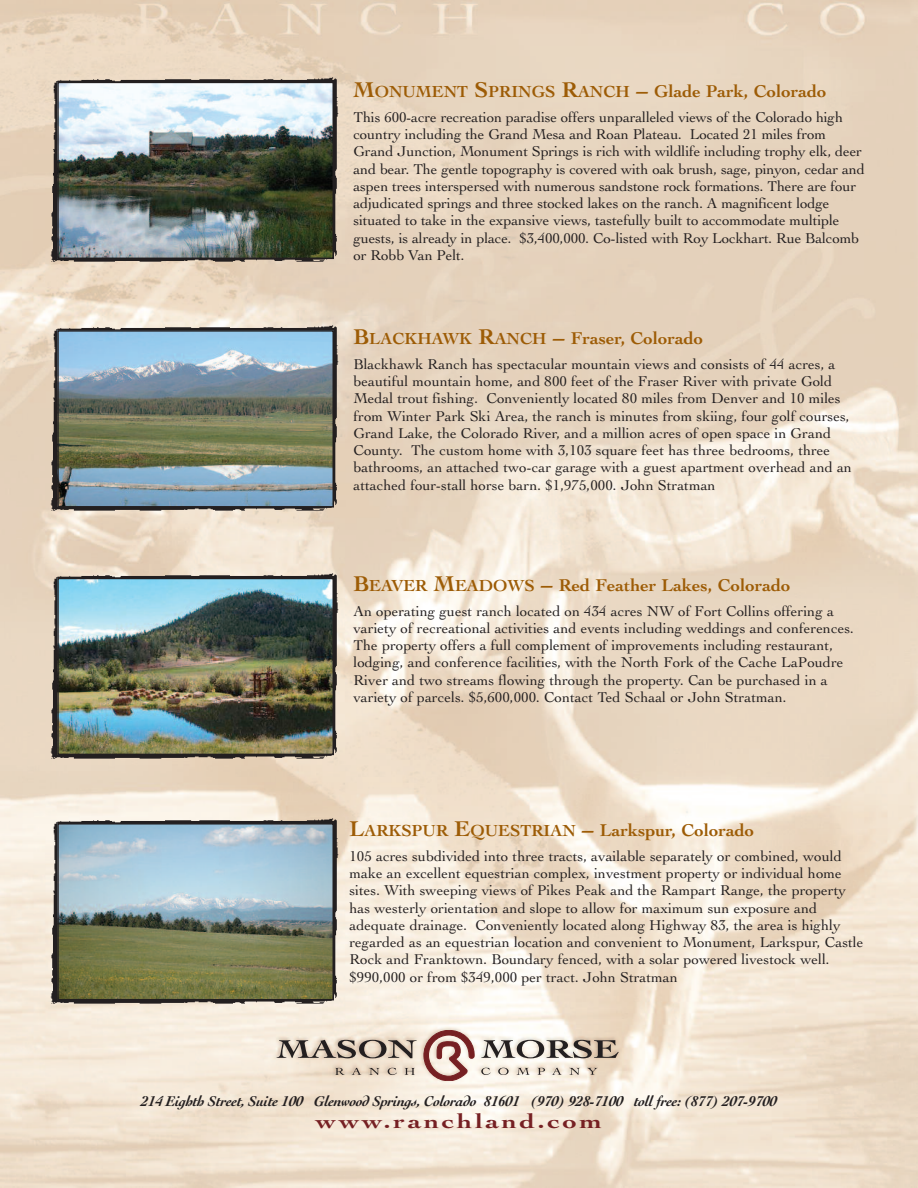
<style>
.page{position:relative;width:918px;height:1188px;background:#fff}
.page>*{position:absolute;margin:0;border:0;box-sizing:border-box;transform-origin:0 0}
.t1{font:700 21px "Cochin";letter-spacing:.105em;color:#762023;scale:1.3 1}
.t2{font:700 18px "Cochin";color:#9d5c06}
.t3{font:15px/17.2px "Cochin";color:#231f20}
.t4{font:italic 700 15px "Cochin";letter-spacing:-.025em;color:#231f20}
.s1{font-size:22.5px}
.s2{font-size:16.8px}
</style>
<div class="page">
<img style="left:0;top:0;width:918px;height:1188px">
<img style="left:48px;top:74px;width:305px;height:196px">
<img style="left:60px;top:85px;width:271px;height:171px">
<div style="left:57px;top:82px;width:277px;height:177px;border:2px solid #231f20"></div>
<img style="left:48px;top:322px;width:305px;height:196px">
<img style="left:60px;top:333px;width:271px;height:172px">
<div style="left:57px;top:330px;width:277px;height:178px;border:2px solid #231f20"></div>
<img style="left:48px;top:570px;width:305px;height:196px">
<img style="left:60px;top:581px;width:271px;height:171px">
<div style="left:57px;top:578px;width:277px;height:177px;border:2px solid #231f20"></div>
<img style="left:48px;top:815px;width:305px;height:196px">
<img style="left:60px;top:826px;width:271px;height:171px">
<div style="left:57px;top:823px;width:277px;height:177px;border:2px solid #231f20"></div>
<svg style="left:369px;top:1068px;width:11px;height:7px"></svg>
<svg style="left:388px;top:1068px;width:9px;height:7px"></svg>
<svg style="left:404px;top:1068px;width:11px;height:7px"></svg>
<svg style="left:481px;top:1068px;width:10px;height:7px"></svg>
<svg style="left:516px;top:1068px;width:14px;height:7px"></svg>
<svg style="left:569px;top:1068px;width:11px;height:7px"></svg>
<svg style="left:587px;top:1068px;width:11px;height:7px"></svg>
<svg style="left:335px;top:1068px;width:10px;height:7px"></svg>
<svg style="left:352px;top:1068px;width:9px;height:7px"></svg>
<svg style="left:498px;top:1068px;width:11px;height:7px"></svg>
<svg style="left:537px;top:1068px;width:8px;height:7px"></svg>
<svg style="left:552px;top:1068px;width:10px;height:7px"></svg>
<svg style="left:277px;top:1040px;width:140px;height:18px;background:#a69a8f"></svg>
<svg style="left:481px;top:1040px;width:138px;height:18px;background:#a39b92"></svg>
<svg style="left:423px;top:1030px;width:51px;height:51px;background:#c19994"></svg>
<p class="t2" style="left:353px;top:81px;width:474px"><span class="s1">M</span><span class="s2">ONUMENT</span> <span class="s1">S</span><span class="s2">PRINGS</span> <span class="s1">R</span><span class="s2">ANCH</span> <span class="s1">–</span> Glade Park, Colorado</p>
<p class="t3" style="left:353px;top:108px;width:513px">This 600-acre recreation paradise offers unparalleled views of the Colorado high country including the Grand Mesa and Roan Plateau. Located 21 miles from Grand Junction, Monument Springs is rich with wildlife including trophy elk, deer and bear. The gentle topography is covered with oak brush, sage, pinyon, cedar and aspen trees interspersed with numerous sandstone rock formations. There are four adjudicated springs and three stocked lakes on the ranch. A magnificent lodge situated to take in the expansive views, tastefully built to accommodate multiple guests, is already in place. $3,400,000. Co-listed with Roy Lockhart. Rue Balcomb or Robb Van Pelt.</p>
<p class="t2" style="left:353px;top:328px;width:351px"><span class="s1">B</span><span class="s2">LACKHAWK</span> <span class="s1">R</span><span class="s2">ANCH</span> <span class="s1">–</span> Fraser, Colorado</p>
<p class="t3" style="left:353px;top:355px;width:500px">Blackhawk Ranch has spectacular mountain views and consists of 44 acres, a beautiful mountain home, and 800 feet of the Fraser River with private Gold Medal trout fishing. Conveniently located 80 miles from Denver and 10 miles from Winter Park Ski Area, the ranch is minutes from skiing, four golf courses, Grand Lake, the Colorado River, and a million acres of open space in Grand County. The custom home with 3,103 square feet has three bedrooms, three bathrooms, an attached two-car garage with a guest apartment overhead and an attached four-stall horse barn. $1,975,000. John Stratman</p>
<p class="t2" style="left:353px;top:574px;width:438px"><span class="s1">B</span><span class="s2">EAVER</span> <span class="s1">M</span><span class="s2">EADOWS</span> <span class="s1">–</span> Red Feather Lakes, Colorado</p>
<p class="t3" style="left:353px;top:602px;width:502px">An operating guest ranch located on 434 acres NW of Fort Collins offering a variety of recreational activities and events including weddings and conferences.<br>The property offers a full complement of improvements including restaurant, lodging, and conference facilities, with the North Fork of the Cache LaPoudre River and two streams flowing through the property. Can be purchased in a variety of parcels. $5,600,000. Contact Ted Schaal or John Stratman.</p>
<p class="t2" style="left:349px;top:820px;width:406px"><span class="s1">L</span><span class="s2">ARKSPUR</span> <span class="s1">E</span><span class="s2">QUESTRIAN</span> <span class="s1">–</span> Larkspur, Colorado</p>
<p class="t3" style="left:349px;top:847px;width:515px">105 acres subdivided into three tracts, available separately or combined, would make an excellent equestrian complex, investment property or individual home sites. With sweeping views of Pikes Peak and the Rampart Range, the property has westerly orientation and slope to allow for maximum sun exposure and adequate drainage. Conveniently located along Highway 83, the area is highly regarded as an equestrian location and convenient to Monument, Larkspur, Castle Rock and Franktown. Boundary fenced, with a solar powered livestock well. $990,000 or from $349,000 per tract. John Stratman</p>
<p class="t4" style="left:141px;top:1092px;width:638px">214 Eighth Street, Suite 100 Glenwood Springs, Colorado 81601 (970) 928-7100 toll free: (877) 207-9700</p>
<h1 class="t1" style="left:316px;top:1109px;width:222px">www.ranchland.com</h1>
</div>
